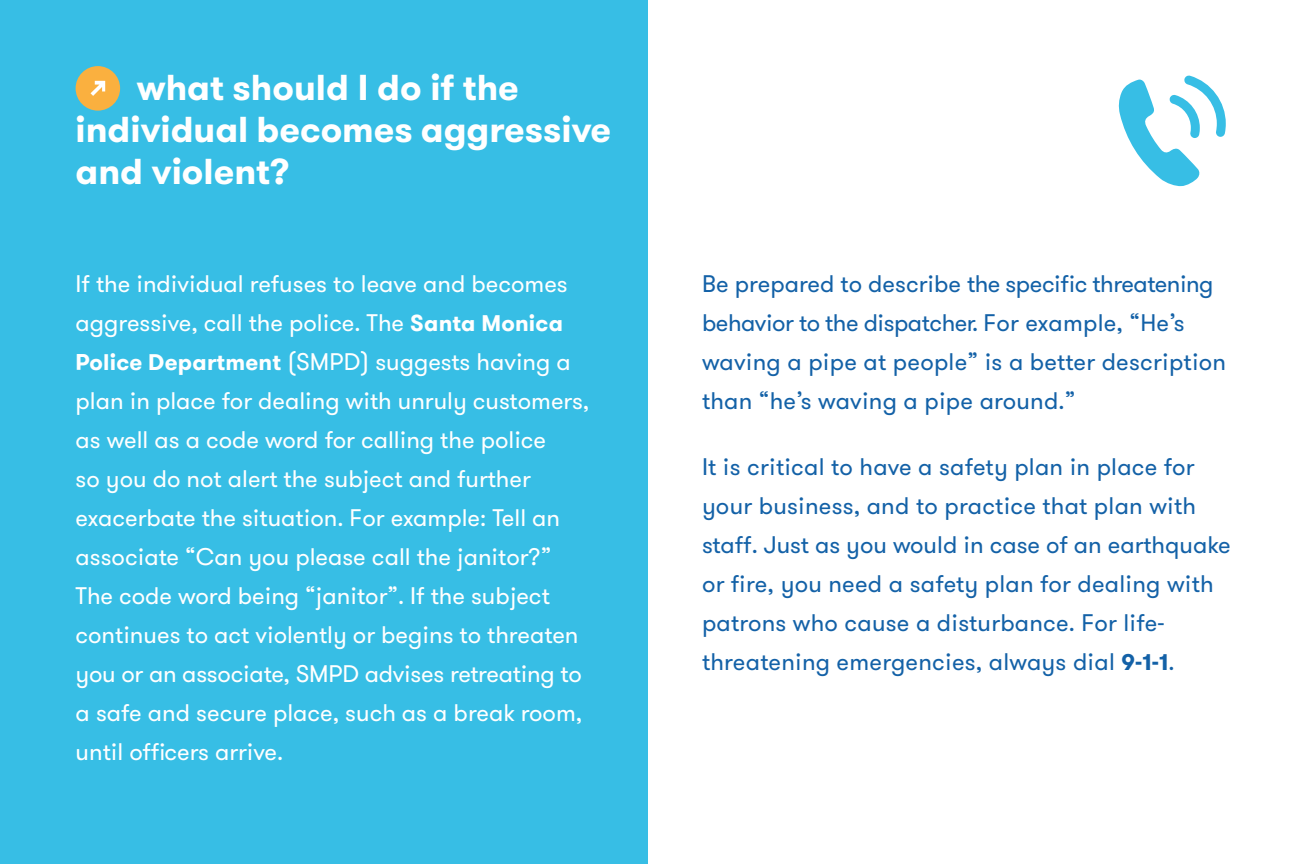
<style>
.page{position:relative;width:1296px;height:864px;background:#fff}
.page>*{position:absolute;margin:0;border:0;box-sizing:border-box;transform-origin:0 0}
.Body_Copy_-_REV{font:700 36px/42px "GT Walsheim";color:#fff}
.Body_Copy_-_REV-2{font:24px/39px "GT Walsheim";color:#fff}
.Body_Copy_-_REV-3{font:24px/39px "GT Walsheim";letter-spacing:.01em;color:#1361a7}
.s1{font-family:"GT Walsheim Pro";font-weight:700;font-size:22.5px}
</style>
<div class="page">
<div style="left:0;top:0;width:648px;height:864px;background:#37bee5"></div>
<div style="left:76px;top:66px;width:44px;height:45px;background:#fab03f;border-radius:50%"></div>
<svg style="left:91px;top:81px;width:14px;height:15px"></svg>
<svg style="left:1118px;top:75px;width:108px;height:111px"></svg>
<p class="Body_Copy_-_REV" style="left:76px;top:66px;width:537px;text-indent:61px">what should I do if the individual becomes aggressive and violent?</p>
<p class="Body_Copy_-_REV-2" style="left:76px;top:265px;width:515px">If the individual refuses to leave and becomes aggressive, call the police. The <span class="s1">Santa Monica Police Department</span> (SMPD) suggests having a plan in place for dealing with unruly customers, as well as a code word for calling the police<br>so you do not alert the subject and further exacerbate the situation. For example: Tell an associate “Can you please call the janitor?” The code word being “janitor”. If the subject continues to act violently or begins to threaten you or an associate, SMPD advises retreating to a safe and secure place, such as a break room, until officers arrive.</p>
<p class="Body_Copy_-_REV-3" style="left:702px;top:265px;width:526px">Be prepared to describe the specific threatening behavior to the dispatcher. For example, “He’s waving a pipe at people” is a better description than “he’s waving a pipe around.”</p>
<p class="Body_Copy_-_REV-3" style="left:702px;top:448px;width:530px">It is critical to have a safety plan in place for your business, and to practice that plan with staff. Just as you would in case of an earthquake or fire, you need a safety plan for dealing with patrons who cause a disturbance. For life&shy;threatening emergencies, always dial <span class="s1">9-1-1</span>.</p>
</div>
